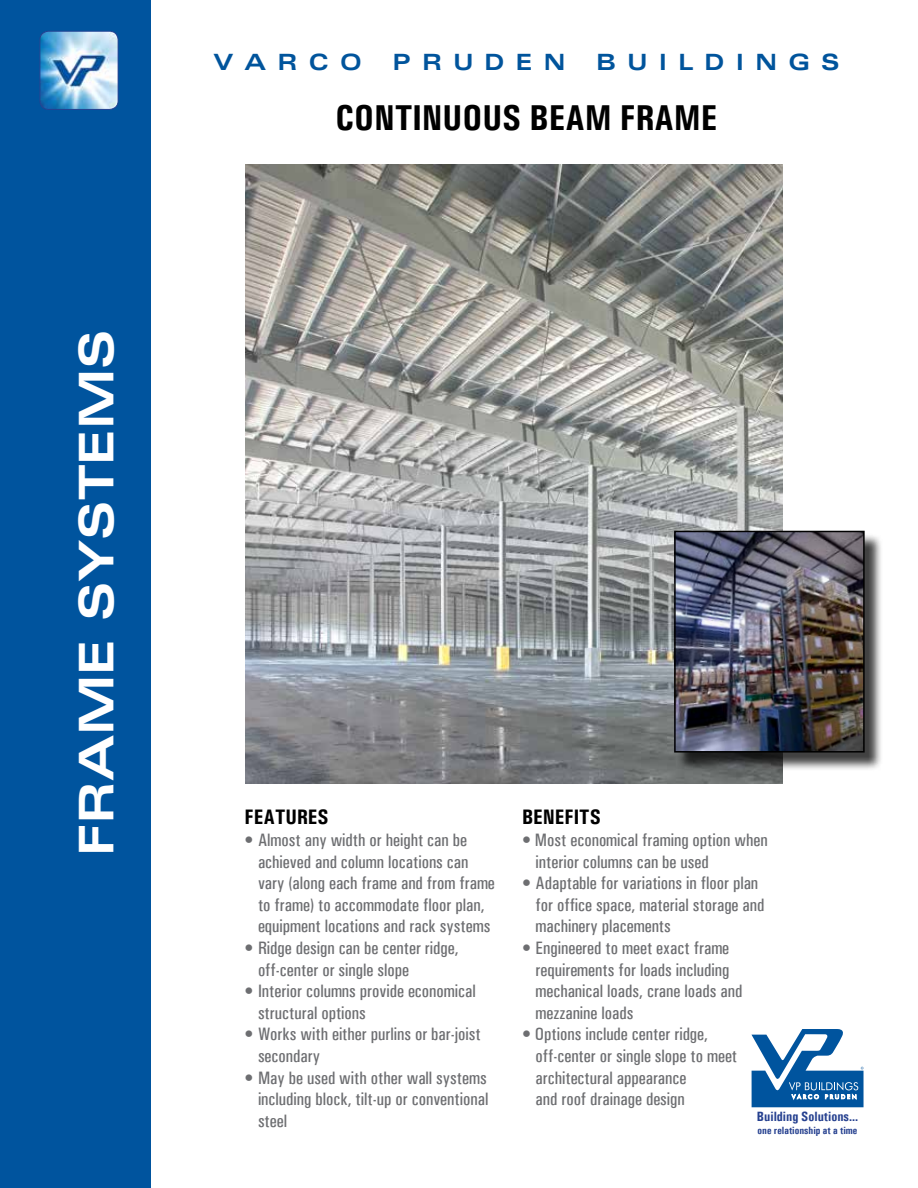
<style>
.page{position:relative;width:918px;height:1188px;background:#fff}
.page>*{position:absolute;margin:0;border:0;box-sizing:border-box;transform-origin:0 0}
.t1{font:700 48px "Univers Extended";color:#fff}
.t2{font:700 36px "Univers Condensed";color:#000}
.t3{font:700 22.5px "Univers Extended";letter-spacing:.5em;color:#00549c}
.t4{font:700 21px "Univers Condensed";color:#000}
.t5{font:500 18px/21.6px "Univers Condensed";color:#6d6e71}
.t6{font:700 13.5px "Univers Condensed";color:#25408f}
.t7{font:700 10.5px "Univers Condensed";color:#25408f}
</style>
<div class="page">
<div style="left:0;top:0;width:150px;height:1188px;background:#00549e"></div>
<img style="left:40px;top:31px;width:78px;height:78px">
<div style="left:40px;top:31px;width:78px;height:79px;border:1px solid #25408f;border-radius:9px"></div>
<img style="left:245px;top:164px;width:538px;height:619px">
<div style="left:676px;top:533px;width:207px;height:238px;background:#000;opacity:.75"></div>
<img style="left:677px;top:534px;width:185px;height:216px">
<div style="left:674px;top:531px;width:191px;height:222px;border:2px solid #000"></div>
<svg style="left:751px;top:1029px;width:113px;height:78px"></svg>
<h1 class="t1" style="left:65px;top:856px;width:528px;rotate:-90deg">FRAME SYSTEMS</h1>
<p class="t3" style="left:213px;top:47px;width:150px">VARCO</p>
<p class="t3" style="left:393px;top:47px;width:174px">PRUDEN</p>
<p class="t3" style="left:596px;top:47px;width:245px">BUILDINGS</p>
<h2 class="t2" style="left:336px;top:96px;width:383px">CONTINUOUS BEAM FRAME</h2>
<p class="t4" style="left:244px;top:805px;width:86px">FEATURES</p>
<p class="t5" style="left:258px;top:829px;width:238px;text-indent:-14px">• Almost any width or height can be achieved and column locations can vary (along each frame and from frame to frame) to accommodate floor plan, equipment locations and rack systems</p>
<p class="t5" style="left:258px;top:937px;width:202px;text-indent:-14px">• Ridge design can be center ridge, off‑center or single slope</p>
<p class="t5" style="left:258px;top:980px;width:219px;text-indent:-14px">• Interior columns provide economical structural options</p>
<p class="t5" style="left:258px;top:1024px;width:224px;text-indent:-14px">• Works with either purlins or bar-joist secondary</p>
<p class="t5" style="left:258px;top:1067px;width:232px;text-align:justify;text-indent:-14px">• May be used with other wall systems including block, tilt-up or conventional steel</p>
<p class="t4" style="left:522px;top:805px;width:81px">BENEFITS</p>
<p class="t5" style="left:536px;top:829px;width:234px;text-indent:-14px">• Most economical framing option when interior columns can be used</p>
<p class="t5" style="left:536px;top:872px;width:231px;text-indent:-14px">• Adaptable for variations in floor plan for office space, material storage and machinery placements</p>
<p class="t5" style="left:536px;top:937px;width:208px;text-indent:-14px">• Engineered to meet exact frame requirements for loads including mechanical loads, crane loads and mezzanine loads</p>
<p class="t5" style="left:536px;top:1024px;width:203px;text-indent:-14px">• Options include center ridge, off‑center or single slope to meet architectural appearance<br>and roof drainage design</p>
<p class="t6" style="left:757px;top:1108px;width:103px">Building Solutions...</p>
<p class="t7" style="left:758px;top:1124px;width:101px">one relationship at a time</p>
</div>
